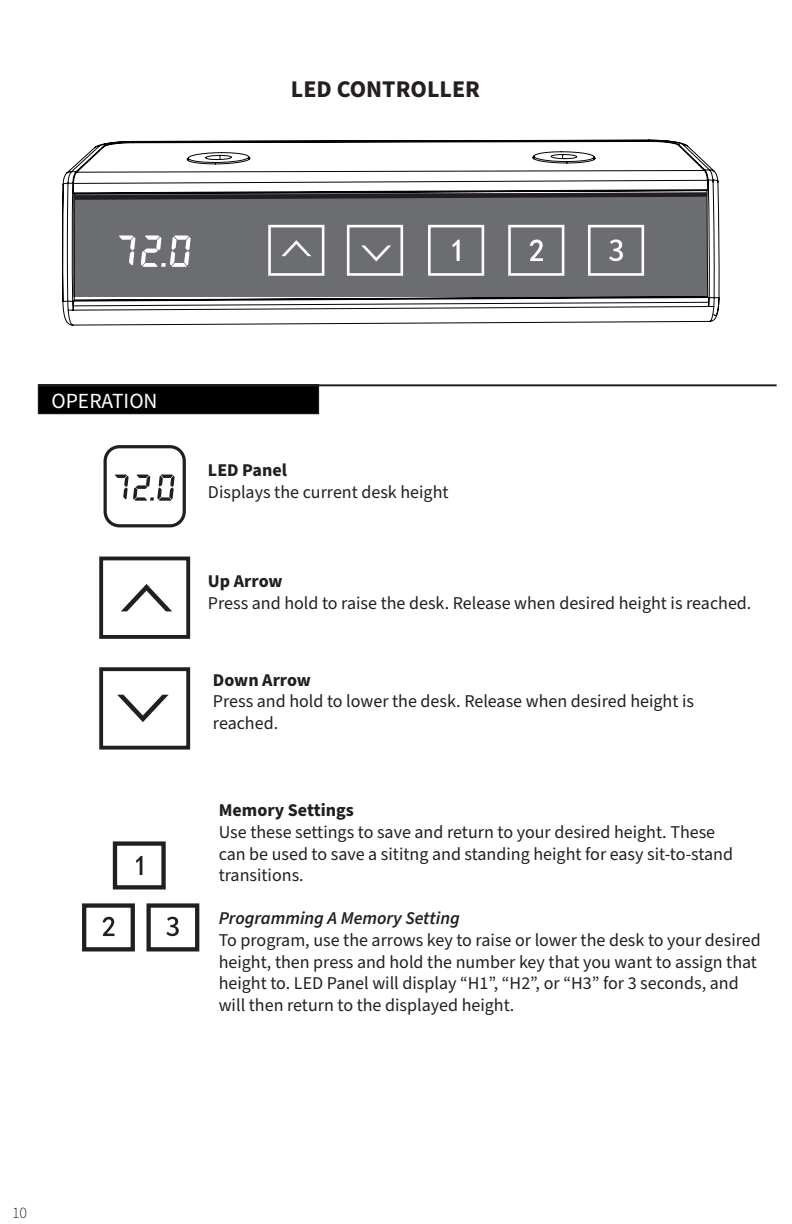
<style>
.page{position:relative;width:792px;height:1224px;background:#fff}
.page>*{position:absolute;margin:0;border:0;box-sizing:border-box;transform-origin:0 0}
.t1{font:700 24px "Source Sans Pro";color:#231f20}
.t2{font:21.6px "Source Sans Pro";color:#fff}
.t3{font:18px/21.6px "Source Sans Pro";color:#231f20}
.t4{font:700 18px "Source Sans Pro";color:#231f20}
.t5{font:italic 600 18px "Source Sans Pro";color:#231f20}
.t6{font:300 16px "Source Sans Pro";color:#231f20}
</style>
<div class="page">
<svg style="left:62px;top:139px;width:658px;height:187px"></svg>
<svg style="left:119px;top:235px;width:16px;height:30px"></svg>
<svg style="left:141px;top:235px;width:50px;height:32px"></svg>
<svg style="left:267px;top:224px;width:378px;height:53px;background:#838486"></svg>
<svg style="left:74px;top:192px;width:633px;height:8px;background:#3b393a"></svg>
<div style="left:38px;top:385px;width:281px;height:29px;background:#000"></div>
<div style="left:38px;top:384px;width:281px;height:30px;border:1px solid #231f20"></div>
<hr style="left:38px;top:384px;width:739px;height:2px;background:#231f20">
<svg style="left:115px;top:475px;width:60px;height:26px"></svg>
<div style="left:104px;top:445px;width:82px;height:82px;border:3px solid #231f20;border-radius:14px"></div>
<svg style="left:121px;top:584px;width:51px;height:27px"></svg>
<div style="left:99px;top:557px;width:91px;height:82px;border:4px solid #231f20"></div>
<svg style="left:117px;top:695px;width:52px;height:27px"></svg>
<div style="left:99px;top:667px;width:91px;height:83px;border:4px solid #231f20"></div>
<svg style="left:82px;top:841px;width:118px;height:111px"></svg>
<p class="t1" style="left:291px;top:72px;width:191px">LED CONTROLLER</p>
<p class="t2" style="left:51px;top:387px;width:108px">OPERATION</p>
<p class="t4" style="left:208px;top:458px;width:81px">LED Panel</p>
<p class="t3" style="left:208px;top:482px;width:242px">Displays the current desk height</p>
<p class="t4" style="left:208px;top:569px;width:76px">Up Arrow</p>
<p class="t3" style="left:208px;top:592px;width:545px">Press and hold to raise the desk. Release when desired height is reached.</p>
<p class="t4" style="left:213px;top:667px;width:100px">Down Arrow</p>
<p class="t3" style="left:213px;top:691px;width:483px">Press and hold to lower the desk. Release when desired height is reached.</p>
<p class="t4" style="left:219px;top:798px;width:137px">Memory Settings</p>
<p class="t3" style="left:219px;top:822px;width:516px">Use these settings to save and return to your desired height. These can be used to save a sititng and standing height for easy sit-to-stand transitions.</p>
<p class="t5" style="left:219px;top:906px;width:243px">Programming A Memory Setting</p>
<p class="t3" style="left:219px;top:930px;width:544px">To program, use the arrows key to raise or lower the desk to your desired height, then press and hold the number key that you want to assign that height to. LED Panel will display “H1”, “H2”, or “H3” for 3 seconds, and will then return to the displayed height.</p>
<p class="t6" style="left:12px;top:1202px;width:17px">10</p>
</div>
